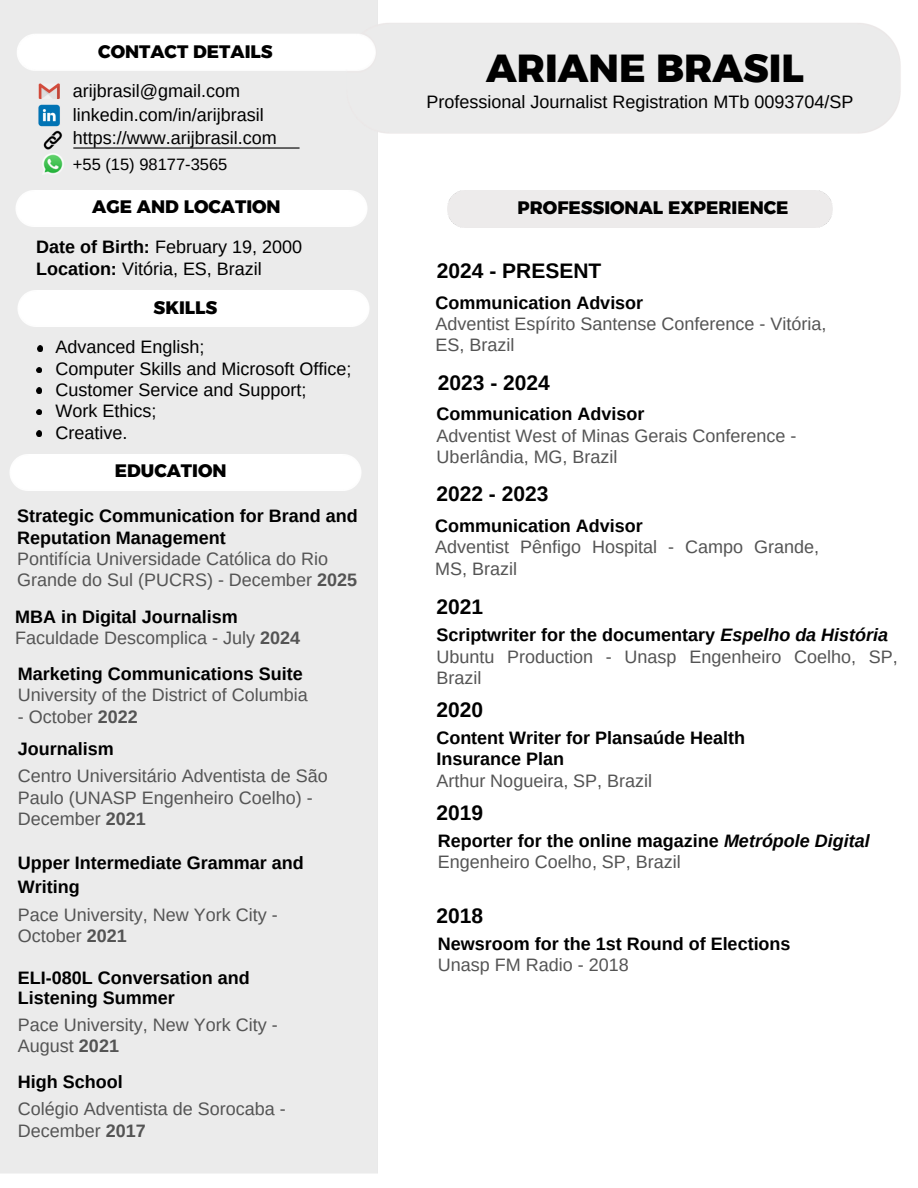
<style>
.page{position:relative;width:918px;height:1188px;background:#fff}
.page>*{position:absolute;margin:0;border:0;box-sizing:border-box;transform-origin:0 0}
.t1{font:700 39px "Kief Montaser Extra";color:#000}
.t2{font:700 21px "Arimo";color:#000}
.t3{font:18px/21.3px "Arimo";color:#545454}
.t4{font:700 18px/21.3px "Arimo";color:#000}
.t5{font:18px/23.7px "Arimo";color:#000}
.t6{font:700 18px "Kief Montaser Extra";color:#000}
.t7{font:16.5px "Arimo";color:#000}
.s1{font-weight:700}
.s2{font-weight:700;color:#000}
.s3{font-style:italic}
</style>
<div class="page">
<div style="left:0;top:0;width:378px;height:1174px;background:#ebebeb"></div>
<img style="left:42px;top:156px;width:21px;height:19px">
<img style="left:36px;top:141px;width:270px;height:15px">
<img style="left:15px;top:191px;width:352px;height:36px">
<img style="left:10px;top:16px;width:891px;height:125px">
<img style="left:17px;top:291px;width:353px;height:36px">
<svg style="left:37px;top:346px;width:6px;height:6px"></svg>
<svg style="left:36px;top:367px;width:6px;height:6px"></svg>
<svg style="left:36px;top:388px;width:6px;height:5px"></svg>
<svg style="left:36px;top:409px;width:6px;height:6px"></svg>
<svg style="left:36px;top:431px;width:6px;height:5px"></svg>
<img style="left:9px;top:454px;width:353px;height:36px">
<p class="t6" style="left:98px;top:40px;width:176px">CONTACT DETAILS</p>
<p class="t5" style="left:73px;top:79px;width:192px">arijbrasil@gmail.com linkedin.com/in/arijbrasil</p>
<p class="t5" style="left:73px;top:126px;width:205px">https://www.arijbrasil.com</p>
<p class="t7" style="left:73px;top:155px;width:156px">+55 (15) 98177-3565</p>
<h4 class="t1" style="left:486px;top:44px;width:319px">ARIANE BRASIL</h4>
<p class="t5" style="left:426px;top:90px;width:429px">Professional Journalist Registration MTb 0093704/SP</p>
<p class="t6" style="left:92px;top:196px;width:190px">AGE AND LOCATION</p>
<p class="t6" style="left:518px;top:196px;width:273px">PROFESSIONAL EXPERIENCE</p>
<p class="t5" style="left:36px;top:235px;width:268px"><span class="s1">Date of Birth:</span> February 19, 2000</p>
<p class="t5" style="left:36px;top:257px;width:227px"><span class="s1">Location:</span> Vitória, ES, Brazil</p>
<p class="t6" style="left:154px;top:296px;width:65px">SKILLS</p>
<p class="t5" style="left:56px;top:335px;width:151px">Advanced English;</p>
<p class="t5" style="left:56px;top:356px;width:297px">Computer Skills and Microsoft Office;</p>
<p class="t5" style="left:56px;top:378px;width:252px">Customer Service and Support;</p>
<p class="t5" style="left:56px;top:399px;width:102px">Work Ethics;</p>
<p class="t5" style="left:56px;top:421px;width:73px">Creative.</p>
<p class="t6" style="left:115px;top:460px;width:113px">EDUCATION</p>
<p class="t4" style="left:17px;top:505px;width:342px">Strategic Communication for Brand and<br>Reputation Management</p>
<p class="t3" style="left:17px;top:548px;width:342px">Pontifícia Universidade Católica do Rio<br>Grande do Sul (PUCRS) - December <span class="s1">2025</span></p>
<p class="t4" style="left:15px;top:606px;width:224px">MBA in Digital Journalism</p>
<h3 class="t3" style="left:15px;top:627px;width:287px">Faculdade Descomplica - July <span class="s1">2024</span></h3>
<p class="t3" style="left:18px;top:663px;width:291px"><span class="s2">Marketing Communications Suite<br></span>University of the District of Columbia</p>
<p class="t3" style="left:18px;top:706px;width:122px">- October <span class="s1">2022</span></p>
<h3 class="t4" style="left:18px;top:739px;width:97px">Journalism</h3>
<p class="t3" style="left:18px;top:766px;width:311px">Centro Universitário Adventista de São</p>
<p class="t3" style="left:18px;top:787px;width:296px">Paulo (UNASP Engenheiro Coelho) -</p>
<h3 class="t3" style="left:18px;top:808px;width:130px">December <span class="s1">2021</span></h3>
<p class="t4" style="left:18px;top:852px;width:287px">Upper Intermediate Grammar and</p>
<p class="t4" style="left:18px;top:876px;width:63px">Writing</p>
<h3 class="t3" style="left:18px;top:904px;width:261px">Pace University, New York City -</h3>
<p class="t3" style="left:18px;top:925px;width:111px">October <span class="s1">2021</span></p>
<p class="t4" style="left:18px;top:967px;width:233px;line-height:20.2px">ELI-080L Conversation and<br>Listening Summer</p>
<h3 class="t3" style="left:18px;top:1014px;width:261px">Pace University, New York City -</h3>
<p class="t3" style="left:18px;top:1036px;width:103px">August <span class="s1">2021</span></p>
<p class="t4" style="left:18px;top:1072px;width:106px">High School</p>
<h3 class="t3" style="left:18px;top:1099px;width:269px">Colégio Adventista de Sorocaba -</h3>
<p class="t3" style="left:18px;top:1120px;width:130px">December <span class="s1">2017</span></p>
<p class="t2" style="left:437px;top:259px;width:166px">2024 - PRESENT</p>
<h2 class="t4" style="left:435px;top:292px;width:209px">Communication Advisor</h2>
<p class="t3" style="left:435px;top:313px;width:392px">Adventist Espírito Santense Conference - Vitória,<br>ES, Brazil</p>
<h4 class="t2" style="left:438px;top:371px;width:114px">2023 - 2024</h4>
<p class="t4" style="left:437px;top:403px;width:209px">Communication Advisor</p>
<p class="t3" style="left:437px;top:425px;width:361px">Adventist West of Minas Gerais Conference -<br>Uberlândia, MG, Brazil</p>
<h1 class="t2" style="left:436px;top:482px;width:114px">2022 - 2023</h1>
<p class="t4" style="left:435px;top:515px;width:209px">Communication Advisor</p>
<h4 class="t3" style="left:435px;top:536px;width:386px">Adventist Pênfigo Hospital - Campo Grande,<br>MS, Brazil</h4>
<p class="t2" style="left:436px;top:595px;width:48px">2021</p>
<p class="t4" style="left:436px;top:625px;width:453px">Scriptwriter for the documentary <span class="s3">Espelho da História</span></p>
<p class="t3" style="left:436px;top:646px;width:463px">Ubuntu Production - Unasp Engenheiro Coelho, SP,<br>Brazil</p>
<p class="t2" style="left:436px;top:698px;width:48px">2020</p>
<p class="t4" style="left:436px;top:727px;width:310px">Content Writer for Plansaúde Health<br>Insurance Plan</p>
<p class="t3" style="left:436px;top:770px;width:217px">Arthur Nogueira, SP, Brazil</p>
<p class="t2" style="left:436px;top:801px;width:48px">2019</p>
<p class="t4" style="left:438px;top:830px;width:433px">Reporter for the online magazine <span class="s3">Metrópole Digital</span></p>
<p class="t3" style="left:438px;top:851px;width:244px">Engenheiro Coelho, SP, Brazil</p>
<p class="t2" style="left:436px;top:904px;width:48px">2018</p>
<p class="t4" style="left:438px;top:933px;width:354px">Newsroom for the 1st Round of Elections</p>
<p class="t3" style="left:438px;top:954px;width:192px">Unasp FM Radio - 2018</p>
</div>
